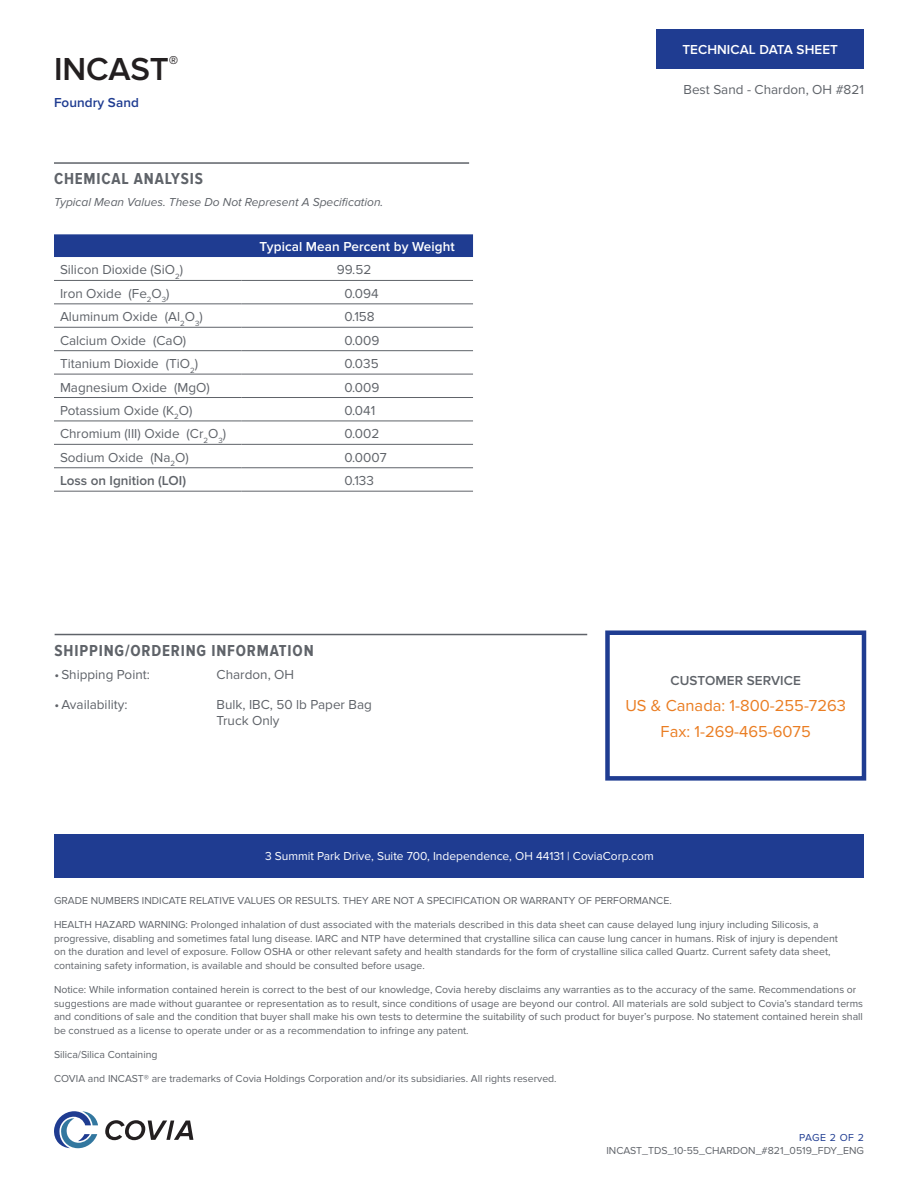
<style>
.page{position:relative;width:918px;height:1188px;background:#fff}
.page>*{position:absolute;margin:0;border:0;box-sizing:border-box;transform-origin:0 0}
.Header_1{font:600 33px "Proxima Nova";letter-spacing:-.005em;color:#231f20}
.Header_3{font:700 16.5px "Proxima Nova Cond";letter-spacing:.05em;color:#5f6369}
.Header_4_center{font:16.5px "Proxima Nova";color:#ea7d22}
.Table_Body_L{font:13.5px/16.5px "Proxima Nova";color:#5f6369}
.Table_Body_R{font:13.5px "Proxima Nova";color:#5f6369}
.Table_Header{font:600 13.5px "Proxima Nova";letter-spacing:.005em;color:#fff}
.body_s_center{font:13.5px "Proxima Nova";color:#5f6369}
.Table_Body_L-2{font:600 13.5px "Proxima Nova";color:#5f6369}
.Header_4_center-2{font:600 13.5px "Proxima Nova";letter-spacing:.005em;color:#5f6369}
.Header_4{font:600 13.5px "Proxima Nova";letter-spacing:.005em;color:#1f3c91}
.t1{font:12px "Proxima Nova";color:#fff}
.body_xs{font:italic 12px "Proxima Nova";color:#5f6369}
.body_xxs{font:10.5px/13.5px "Proxima Nova";color:#5f6369}
.body_xxs_right{font:10.5px "Proxima Nova";color:#5f6369}
.t2{font:10.5px "Proxima Nova";letter-spacing:.03em;color:#1f3c91}
</style>
<div class="page">
<div style="left:656px;top:29px;width:208px;height:39px;background:#1f3c91"></div>
<svg style="left:105px;top:1120px;width:88px;height:20px"></svg>
<svg style="left:54px;top:1111px;width:44px;height:37px"></svg>
<div style="left:54px;top:834px;width:810px;height:44px;background:#1f3c91"></div>
<hr style="left:55px;top:634px;width:532px;height:1px;background:#5f6369">
<div style="left:605px;top:630px;width:261px;height:151px;border:4px solid #1f3c91"></div>
<hr style="left:54px;top:162px;width:415px;height:2px;background:#5f6369">
<div style="left:54px;top:234px;width:419px;height:23px;background:#1f3c91"></div>
<hr style="left:54px;top:491px;width:187px;height:1px;background:#5f6369">
<hr style="left:241px;top:491px;width:232px;height:1px;background:#5f6369">
<hr style="left:54px;top:467px;width:187px;height:1px;background:#5f6369">
<hr style="left:241px;top:467px;width:232px;height:1px;background:#5f6369">
<hr style="left:54px;top:280px;width:187px;height:1px;background:#5f6369">
<hr style="left:241px;top:280px;width:232px;height:1px;background:#5f6369">
<hr style="left:54px;top:303px;width:187px;height:1px;background:#5f6369">
<hr style="left:241px;top:303px;width:232px;height:1px;background:#5f6369">
<hr style="left:54px;top:327px;width:187px;height:1px;background:#5f6369">
<hr style="left:241px;top:327px;width:232px;height:1px;background:#5f6369">
<hr style="left:54px;top:350px;width:187px;height:1px;background:#5f6369">
<hr style="left:241px;top:350px;width:232px;height:1px;background:#5f6369">
<hr style="left:54px;top:374px;width:187px;height:1px;background:#5f6369">
<hr style="left:241px;top:374px;width:232px;height:1px;background:#5f6369">
<hr style="left:54px;top:397px;width:187px;height:1px;background:#5f6369">
<hr style="left:241px;top:397px;width:232px;height:1px;background:#5f6369">
<hr style="left:54px;top:421px;width:187px;height:1px;background:#5f6369">
<hr style="left:54px;top:444px;width:187px;height:1px;background:#5f6369">
<hr style="left:241px;top:421px;width:232px;height:1px;background:#5f6369">
<hr style="left:241px;top:444px;width:232px;height:1px;background:#5f6369">
<p class="Header_1" style="left:54px;top:50px;width:126px">INCAST<sup>®</sup></p>
<p class="Header_4" style="left:54px;top:95px;width:86px">Foundry Sand</p>
<p class="Header_3" style="left:54px;top:169px;width:150px">CHEMICAL ANALYSIS</p>
<p class="body_xs" style="left:54px;top:195px;width:331px">Typical Mean Values. These Do Not Represent A Specification.</p>
<p class="Table_Header" style="left:260px;top:239px;width:197px">Typical Mean Percent by Weight</p>
<p class="Table_Body_L" style="left:60px;top:262px;width:125px">Silicon Dioxide (SiO<sub>2</sub>)</p>
<p class="Table_Body_R" style="left:337px;top:262px;width:36px">99.52</p>
<p class="Table_Body_L" style="left:60px;top:285px;width:111px">Iron Oxide (Fe<sub>2</sub>O<sub>3</sub>)</p>
<p class="Table_Body_R" style="left:344px;top:286px;width:36px">0.094</p>
<p class="Table_Body_L" style="left:60px;top:309px;width:144px">Aluminum Oxide (Al<sub>2</sub>O<sub>3</sub>)</p>
<p class="Table_Body_R" style="left:344px;top:309px;width:32px">0.158</p>
<p class="Table_Body_L" style="left:60px;top:332px;width:128px">Calcium Oxide (CaO)</p>
<p class="Table_Body_R" style="left:344px;top:332px;width:37px">0.009</p>
<p class="Table_Body_L" style="left:60px;top:356px;width:140px">Titanium Dioxide (TiO<sub>2</sub>)</p>
<p class="Table_Body_R" style="left:344px;top:356px;width:36px">0.035</p>
<p class="Table_Body_L" style="left:60px;top:379px;width:151px">Magnesium Oxide (MgO)</p>
<p class="Table_Body_R" style="left:344px;top:379px;width:37px">0.009</p>
<p class="Table_Body_L" style="left:60px;top:402px;width:134px">Potassium Oxide (K<sub>2</sub>O)</p>
<p class="Table_Body_R" style="left:344px;top:403px;width:32px">0.041</p>
<p class="Table_Body_L" style="left:60px;top:426px;width:168px">Chromium (III) Oxide (Cr<sub>2</sub>O<sub>3</sub>)</p>
<p class="Table_Body_R" style="left:344px;top:426px;width:36px">0.002</p>
<p class="Table_Body_L" style="left:60px;top:449px;width:130px">Sodium Oxide (Na<sub>2</sub>O)</p>
<p class="Table_Body_R" style="left:344px;top:450px;width:44px">0.0007</p>
<p class="Table_Body_L-2" style="left:60px;top:473px;width:128px">Loss on Ignition (LOI)</p>
<p class="Table_Body_R" style="left:344px;top:473px;width:31px">0.133</p>
<p class="Header_3" style="left:55px;top:641px;width:261px">SHIPPING/ORDERING INFORMATION</p>
<p class="Table_Body_L" style="left:55px;top:666px;width:97px">•Shipping Point:</p>
<p class="Table_Body_L" style="left:217px;top:666px;width:79px">Chardon, OH</p>
<p class="Table_Body_L" style="left:55px;top:696px;width:74px">•Availability:</p>
<p class="Table_Body_L" style="left:217px;top:696px;width:157px">Bulk, IBC, 50 lb Paper Bag<br>Truck Only</p>
<p class="Table_Header" style="left:682px;top:42px;width:157px">TECHNICAL DATA SHEET</p>
<p class="body_s_center" style="left:684px;top:81px;width:182px">Best Sand - Chardon, OH #821</p>
<p class="Header_4_center-2" style="left:671px;top:672px;width:132px">CUSTOMER SERVICE</p>
<p class="Header_4_center" style="left:625px;top:696px;width:222px">US &amp; Canada: 1-800-255-7263</p>
<p class="Header_4_center" style="left:661px;top:722px;width:152px">Fax: 1-269-465-6075</p>
<p class="t1" style="left:265px;top:850px;width:390px">3 Summit Park Drive, Suite 700, Independence, OH 44131 | CoviaCorp.com</p>
<p class="body_xxs" style="left:54px;top:894px;width:619px">GRADE NUMBERS INDICATE RELATIVE VALUES OR RESULTS. THEY ARE NOT A SPECIFICATION OR WARRANTY OF PERFORMANCE.</p>
<p class="body_xxs" style="left:54px;top:918px;width:786px">HEALTH HAZARD WARNING: Prolonged inhalation of dust associated with the materials described in this data sheet can cause delayed lung injury including Silicosis, a progressive, disabling and sometimes fatal lung disease. IARC and NTP have determined that crystalline silica can cause lung cancer in humans. Risk of injury is dependent on the duration and level of exposure. Follow OSHA or other relevant safety and health standards for the form of crystalline silica called Quartz. Current safety data sheet, containing safety information, is available and should be consulted before usage.</p>
<p class="body_xxs" style="left:54px;top:983px;width:811px">Notice: While information contained herein is correct to the best of our knowledge, Covia hereby disclaims any warranties as to the accuracy of the same. Recommendations or suggestions are made without guarantee or representation as to result, since conditions of usage are beyond our control. All materials are sold subject to Covia’s standard terms and conditions of sale and the condition that buyer shall make his own tests to determine the suitability of such product for buyer’s purpose. No statement contained herein shall be construed as a license to operate under or as a recommendation to infringe any patent.</p>
<p class="body_xxs" style="left:54px;top:1048px;width:105px">Silica/Silica Containing</p>
<p class="body_xxs" style="left:54px;top:1072px;width:504px">COVIA and INCAST® are trademarks of Covia Holdings Corporation and/or its subsidiaries. All rights reserved.</p>
<p class="t2" style="left:799px;top:1132px;width:66px">PAGE 2 OF 2</p>
<p class="body_xxs_right" style="left:606px;top:1145px;width:259px">INCAST_TDS_10-55_CHARDON_#821_0519_FDY_ENG</p>
</div>
